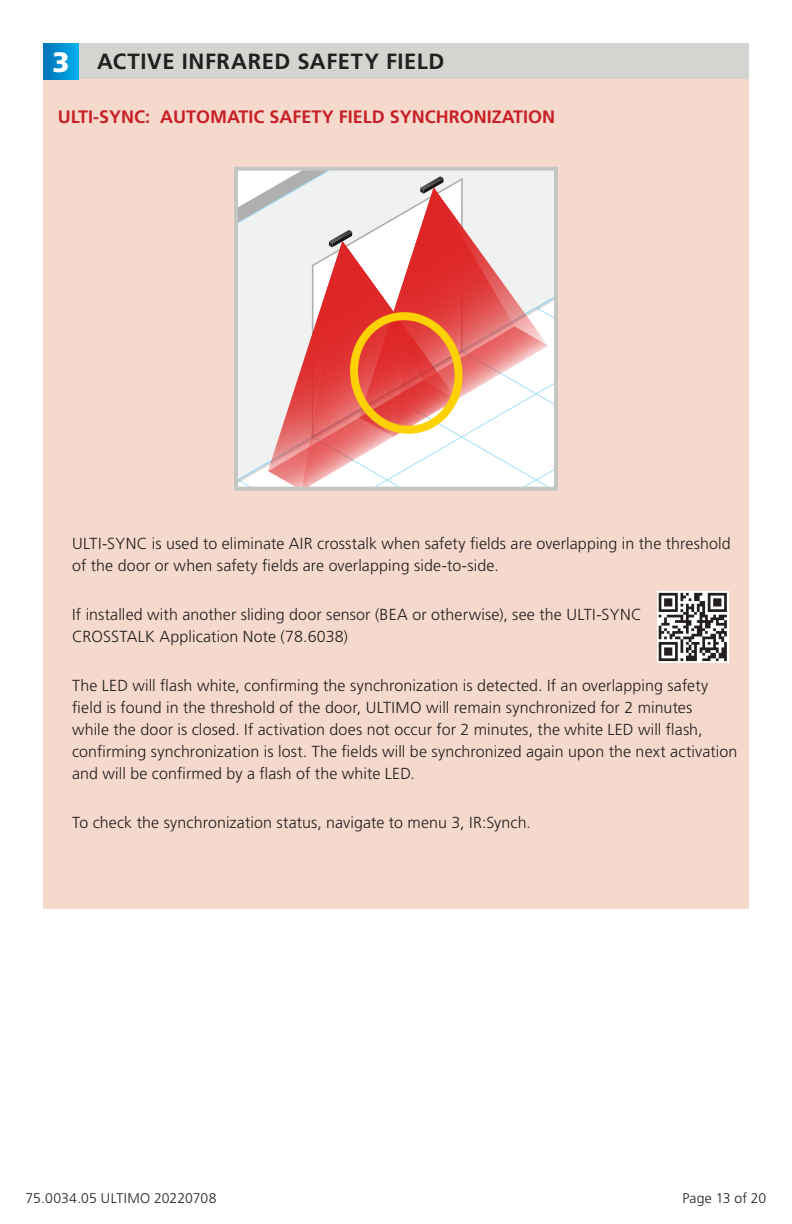
<style>
.page{position:relative;width:792px;height:1224px;background:#fff}
.page>*{position:absolute;margin:0;border:0;box-sizing:border-box;transform-origin:0 0}
.t1{font:900 28px "Frutiger LT Std";color:#fff}
.t2{font:700 22px "Frutiger LT Std";letter-spacing:.025em;color:#231f20}
.t3{font:700 18px "Frutiger LT Std";color:#c72026}
.resumé_tech{font:300 16px/22px "Frutiger LT Std";letter-spacing:.005em;color:#231f20}
.t4{font:300 14px "Frutiger LT Std";letter-spacing:.005em;color:#231f20}
</style>
<div class="page">
<div style="left:43px;top:79px;width:706px;height:830px;background:#f5d9cc"></div>
<div style="left:43px;top:43px;width:706px;height:36px;background:#d4d4d0"></div>
<div style="left:43px;top:43px;width:36px;height:36px;background:linear-gradient(to right,#0070b9,#00b0eb)"></div>
<div style="left:234px;top:167px;width:324px;height:324px;border:4px solid #c3c6c1"></div>
<svg style="left:236px;top:169px;width:320px;height:320px;background:#ebb7b1"></svg>
<div style="left:657px;top:591px;width:72px;height:72px;background:linear-gradient(to right,#efefef,#fbfbfb)"></div>
<svg style="left:659px;top:593px;width:68px;height:68px;background:#8d8b8b"></svg>
<p class="t1" style="left:52px;top:45px;width:19px">3</p>
<p class="t2" style="left:97px;top:49px;width:349px">ACTIVE INFRARED SAFETY FIELD</p>
<p class="t3" style="left:58px;top:106px;width:499px">ULTI-SYNC: AUTOMATIC SAFETY FIELD SYNCHRONIZATION</p>
<p class="resumé_tech" style="left:72px;top:533px;width:660px">ULTI-SYNC is used to eliminate AIR crosstalk when safety fields are overlapping in the threshold of the door or when safety fields are overlapping side-to-side.</p>
<p class="resumé_tech" style="left:72px;top:604px;width:571px">If installed with another sliding door sensor (BEA or otherwise), see the ULTI-SYNC<br>CROSSTALK Application Note (78.6038)</p>
<p class="resumé_tech" style="left:72px;top:675px;width:667px">The LED will flash white, confirming the synchronization is detected. If an overlapping safety field is found in the threshold of the door, ULTIMO will remain synchronized for 2 minutes<br>while the door is closed. If activation does not occur for 2 minutes, the white LED will flash, confirming synchronization is lost. The fields will be synchronized again upon the next activation and will be confirmed by a flash of the white LED.</p>
<p class="resumé_tech" style="left:72px;top:812px;width:460px">To check the synchronization status, navigate to menu 3, IR:Synch.</p>
<p class="t4" style="left:26px;top:1191px;width:192px">75.0034.05 ULTIMO 20220708</p>
<p class="t4" style="left:683px;top:1191px;width:85px">Page 13 of 20</p>
</div>
